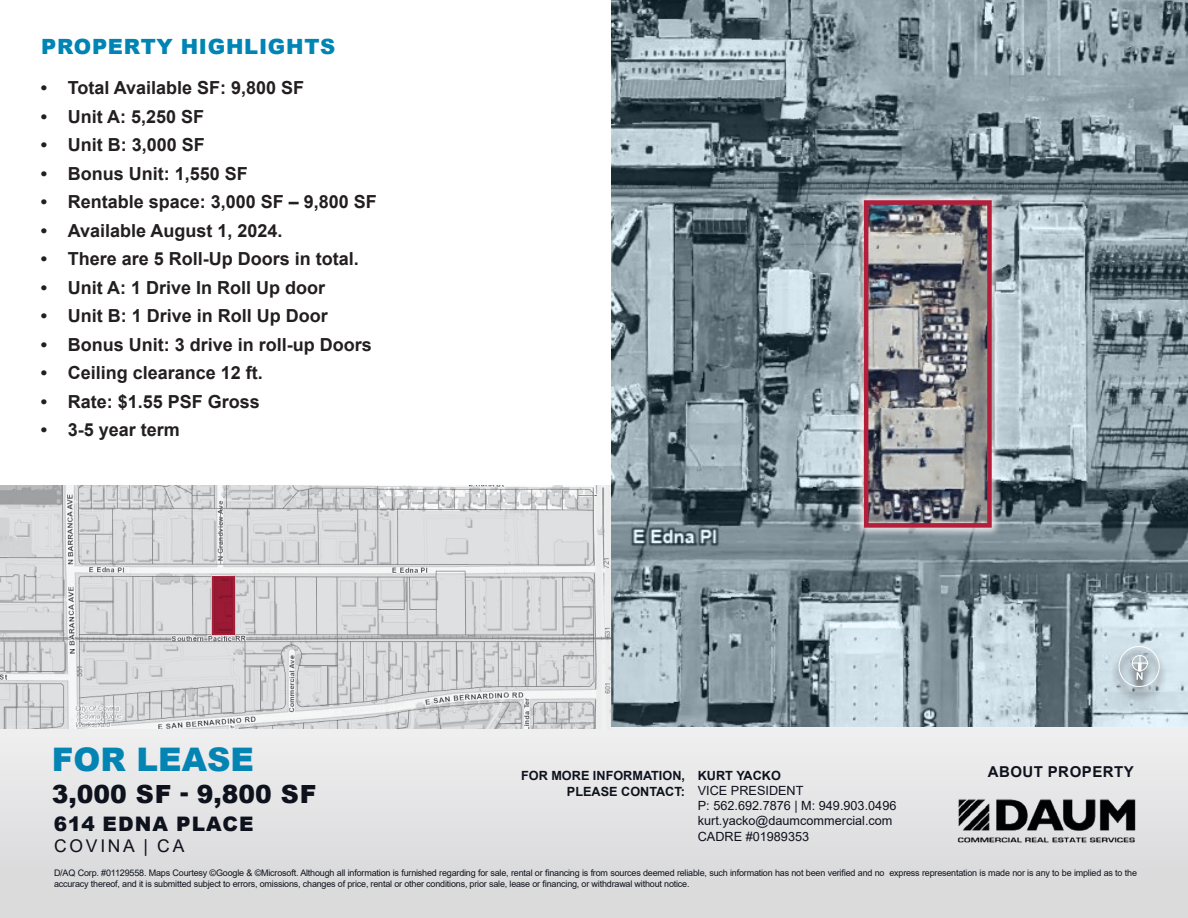
<style>
.page{position:relative;width:1188px;height:918px;background:#fff}
.page>*{position:absolute;margin:0;border:0;box-sizing:border-box;transform-origin:0 0}
.t1{font:900 32.55px "Arial";color:#0484b3}
.t2{font:900 25.05px "Arial";color:#0e121d}
.t3{font:900 21px "Arial";letter-spacing:.035em;color:#0084b4}
.t4{font:900 19.95px "Arial";letter-spacing:.055em;color:#0e121d}
.t5{font:700 18px "Arial";color:#231f20}
.t6{font:17.55px "Arial";letter-spacing:.155em;color:#0e121d}
.t7{font:700 15px "Arial";letter-spacing:.035em;color:#0e121d}
.t8{font:12.75px/15.1px "Arial";color:#0e121d}
.t9{font:700 12.75px/15.1px "Arial";color:#0e121d;text-align:right}
.t10{font:9px/10.8px "Arial";letter-spacing:-.02em;color:#0e121d}
</style>
<div class="page">
<div style="left:0;top:565px;width:1188px;height:353px;background:linear-gradient(to right,#e3e2e4,#e3e3e4)"></div>
<img style="left:956px;top:797px;width:181px;height:50px">
<img style="left:0;top:485px;width:612px;height:243px">
<img style="left:611px;top:0;width:577px;height:727px">
<div style="left:1111px;top:646px;width:57px;height:56px;background:#231f20;opacity:.75"></div>
<svg style="left:1115px;top:643px;width:47px;height:47px;background:#c2cfd5"></svg>
<svg style="left:212px;top:576px;width:22px;height:59px"></svg>
<div style="left:854px;top:190px;width:148px;height:348px;background:#fff;opacity:.75"></div>
<img style="left:869px;top:205px;width:118px;height:318px">
<div style="left:864px;top:200px;width:128px;height:328px;border:4px solid #b41e3b"></div>
<h3 class="t3" style="left:41px;top:31px;width:296px">PROPERTY HIGHLIGHTS</h3>
<h3 class="t5" style="left:41px;top:75px;width:265px">• Total Available SF: 9,800 SF</h3>
<h3 class="t5" style="left:41px;top:104px;width:165px">• Unit A: 5,250 SF</h3>
<h3 class="t5" style="left:41px;top:132px;width:166px">• Unit B: 3,000 SF</h3>
<h3 class="t5" style="left:41px;top:161px;width:209px">• Bonus Unit: 1,550 SF</h3>
<h3 class="t5" style="left:41px;top:189px;width:338px">• Rentable space: 3,000 SF – 9,800 SF</h3>
<h3 class="t5" style="left:41px;top:218px;width:243px">• Available August 1, 2024.</h3>
<h3 class="t5" style="left:41px;top:246px;width:320px">• There are 5 Roll-Up Doors in total.</h3>
<h3 class="t5" style="left:41px;top:275px;width:286px">• Unit A: 1 Drive In Roll Up door</h3>
<h3 class="t5" style="left:41px;top:303px;width:289px">• Unit B: 1 Drive in Roll Up Door</h3>
<h3 class="t5" style="left:41px;top:332px;width:333px">• Bonus Unit: 3 drive in roll-up Doors</h3>
<h3 class="t5" style="left:41px;top:360px;width:224px">• Ceiling clearance 12 ft.</h3>
<h3 class="t5" style="left:41px;top:389px;width:221px">• Rate: $1.55 PSF Gross</h3>
<h3 class="t5" style="left:41px;top:417px;width:141px">• 3-5 year term</h3>
<h1 class="t1" style="left:52px;top:736px;width:204px">FOR LEASE</h1>
<h2 class="t2" style="left:52px;top:776px;width:266px">3,000 SF - 9,800 SF</h2>
<h3 class="t4" style="left:54px;top:809px;width:201px">614 EDNA PLACE</h3>
<h3 class="t6" style="left:54px;top:834px;width:132px">COVINA | CA</h3>
<h3 class="t9" style="left:521px;top:768px;width:165px">FOR MORE INFORMATION,<br>PLEASE CONTACT:</h3>
<h3 class="t9" style="left:698px;top:768px;width:85px">KURT YACKO</h3>
<h3 class="t8" style="left:698px;top:783px;width:200px">VICE PRESIDENT<br>P: 562.692.7876 | M: 949.903.0496 kurt.yacko@daumcommercial.com<br>CADRE #01989353</h3>
<h3 class="t7" style="left:988px;top:761px;width:148px">ABOUT PROPERTY</h3>
<p class="t10" style="left:54px;top:867px;width:1085px">D/AQ Corp. #01129558. Maps Courtesy ©Google &amp; ©Microsoft. Although all information is furnished regarding for sale, rental or financing is from sources deemed reliable, such information has not been verified and no express representation is made nor is any to be implied as to the accuracy thereof, and it is submitted subject to errors, omissions, changes of price, rental or other conditions, prior sale, lease or financing, or withdrawal without notice.</p>
</div>
